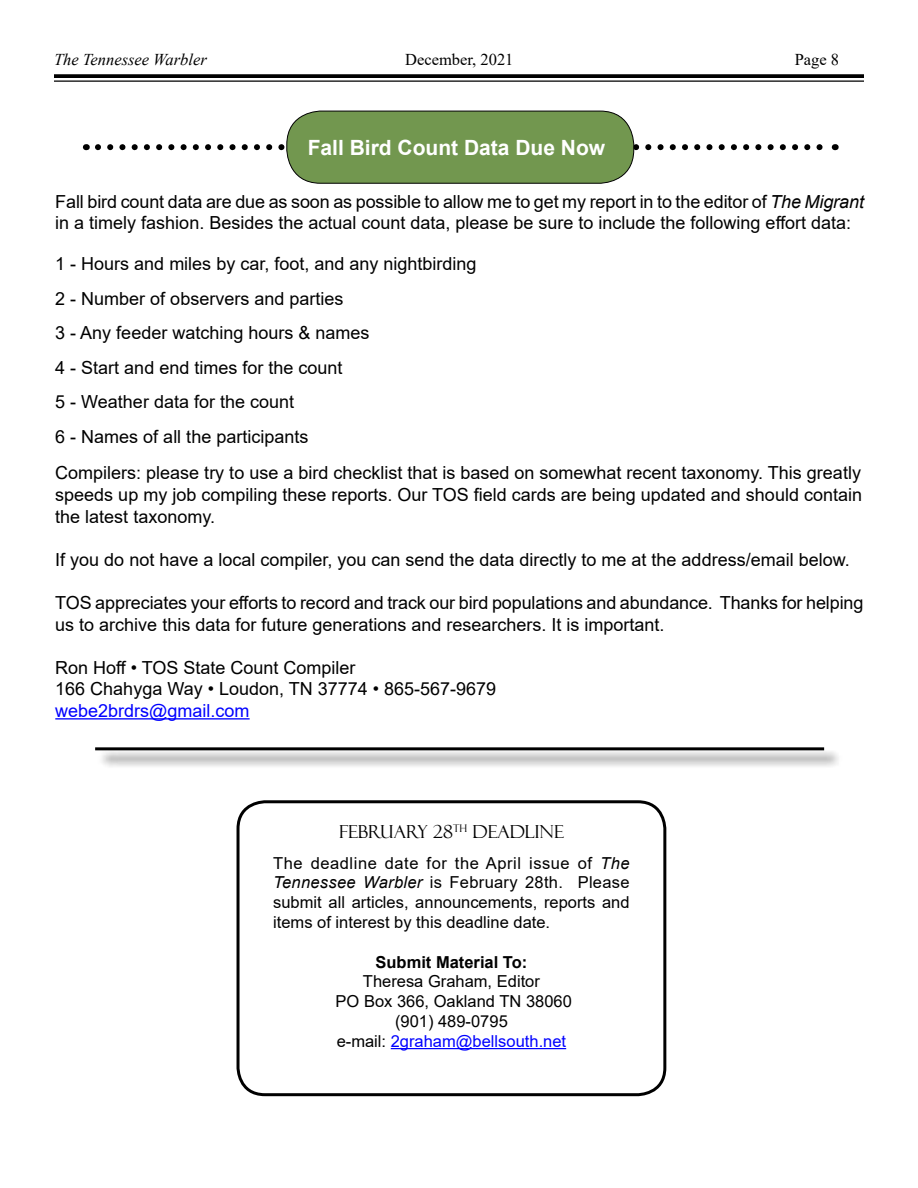
<style>
.page{position:relative;width:918px;height:1188px;background:#fff}
.page>*{position:absolute;margin:0;border:0;box-sizing:border-box;transform-origin:0 0}
.t1{font:700 21px "Arial";color:#fff}
.t2{font:18px/21.6px "Arial";color:#000}
.t3{font:18px "Arial";color:#00f}
.t4{font:18px "Felix Titling";color:#000}
.t5{font:16.5px/19.8px "Arial";color:#000;text-align:justify}
.t6{font:italic 16.5px "Times New Roman";color:#000}
.t7{font:16.5px "Times New Roman";color:#000}
.t8{font:700 16.5px "Arial";color:#000}
.s1{font-style:italic}
.s2{color:#00f}
</style>
<div class="page">
<svg style="left:54px;top:74px;width:810px;height:4px;background:#0f0f0f"></svg>
<hr style="left:54px;top:80px;width:810px;height:2px;background:#000">
<hr style="left:55px;top:718px;width:195px;height:2px;background:#00f">
<div style="left:98px;top:750px;width:745px;height:19px;background:#000;opacity:.75"></div>
<hr style="left:95px;top:747px;width:729px;height:3px;background:#000">
<hr style="left:391px;top:1048px;width:175px;height:1px;background:#00f">
<div style="left:237px;top:800px;width:429px;height:296px;border:3px solid #000;border-radius:27px"></div>
<svg style="left:98px;top:144px;width:725px;height:6px"></svg>
<div style="left:287px;top:111px;width:347px;height:72px;background:#72974f;border-radius:34px"></div>
<div style="left:286px;top:111px;width:348px;height:73px;border:1px solid #000;border-radius:34px"></div>
<p class="t6" style="left:54px;top:49px;width:154px">The Tennessee Warbler</p>
<p class="t7" style="left:405px;top:48px;width:110px">December, 2021</p>
<p class="t7" style="left:795px;top:48px;width:46px">Page 8</p>
<p class="t1" style="left:308px;top:133px;width:299px">Fall Bird Count Data Due Now</p>
<p class="t2" style="left:55px;top:190px;width:810px">Fall bird count data are due as soon as possible to allow me to get my report in to the editor of <span class="s1">The Migrant </span>in a timely fashion. Besides the actual count data, please be sure to include the following effort data:</p>
<p class="t2" style="left:55px;top:247px;width:423px;line-height:34.5px">1 - Hours and miles by car, foot, and any nightbirding 2 - Number of observers and parties<br>3 - Any feeder watching hours &amp; names<br>4 - Start and end times for the count<br>5 - Weather data for the count<br>6 - Names of all the participants</p>
<p class="t2" style="left:55px;top:462px;width:808px;text-align:justify">Compilers: please try to use a bird checklist that is based on somewhat recent taxonomy. This greatly speeds up my job compiling these reports. Our TOS field cards are being updated and should contain the latest taxonomy.</p>
<p class="t2" style="left:55px;top:549px;width:796px">If you do not have a local compiler, you can send the data directly to me at the address/email below.</p>
<p class="t2" style="left:55px;top:592px;width:810px">TOS appreciates your efforts to record and track our bird populations and abundance. Thanks for helping us to archive this data for future generations and researchers. It is important.</p>
<p class="t2" style="left:55px;top:657px;width:442px">Ron Hoff • TOS State Count Compiler<br>166 Chahyga Way • Loudon, TN 37774 • 865-567-9679</p>
<p class="t3" style="left:55px;top:698px;width:196px">webe2brdrs@gmail.com</p>
<p class="t4" style="left:339px;top:821px;width:162px">FEBRUARY 28<sup>TH</sup> DEAD</p>
<p class="t4" style="left:525px;top:821px;width:21px">LINE</p>
<p class="t5" style="left:273px;top:853px;width:358px">The deadline date for the April issue of <span class="s1">The Tennessee Warbler</span> is February 28th. Please submit all articles, announcements, reports and items of interest by this deadline date.</p>
<p class="t8" style="left:376px;top:950px;width:153px">Submit Material To:</p>
<p class="t5" style="left:336px;top:972px;width:238px;text-align:center">Theresa Graham, Editor<br>PO Box 366, Oakland TN 38060 (901) 489-0795<br>e-mail: <span class="s2">2graham@bellsouth.net</span></p>
</div>
